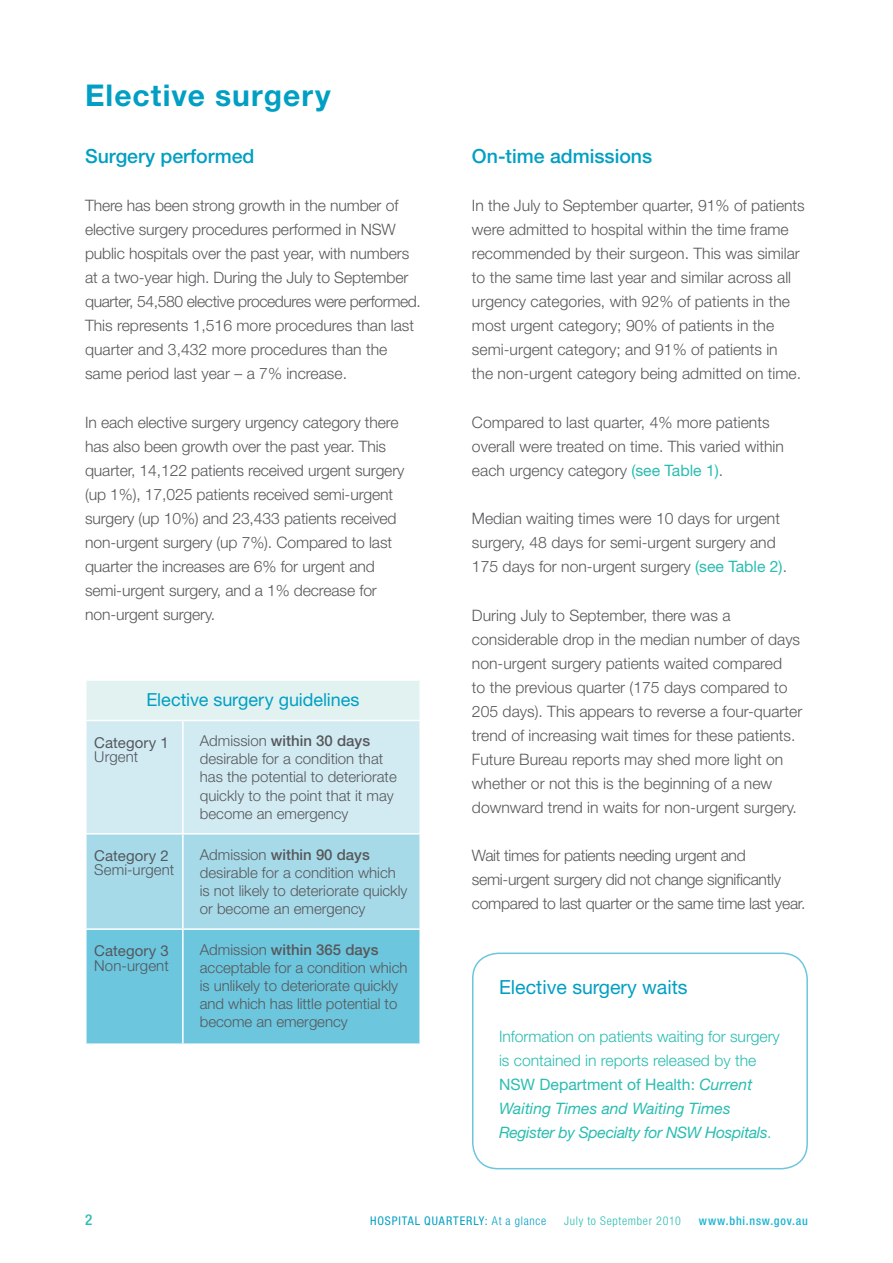
<style>
.page{position:relative;width:893px;height:1263px;background:#fff}
.page>*{position:absolute;margin:0;border:0;box-sizing:border-box;transform-origin:0 0}
.t1{font:700 30px "Helvetica Neue LT Std";letter-spacing:.035em;color:#009fc3}
.t2{font:500 19.5px "Helvetica Neue LT Std";color:#009fc3}
.t3{font:19.5px "Helvetica Neue LT Std";color:#009fc3}
.t4{font:18px "Helvetica Neue LT Std";letter-spacing:-.005em;color:#009fc3}
.t5{font:300 15.75px/24px "Helvetica Neue LT Std";color:#57585a}
.t6{font:300 15.75px/24px "Helvetica Neue LT Std";letter-spacing:-.005em;color:#2abdb1}
.t7{font:300 15.75px/24px "Helvetica Neue LT Std";letter-spacing:-.02em;color:#57585a}
.t8{font:300 15px/18px "Helvetica Neue LT Std";color:#57585a}
.t9{font:15px "Helvetica Neue LT Std";letter-spacing:.005em;color:#54585d}
.t10{font:300 15px "Helvetica Neue LT Std";letter-spacing:.005em;color:#54585d}
.t11{font:500 condensed 15px "Helvetica Neue LT Std";color:#2abdb1}
.t12{font:condensed 12px "Helvetica Neue LT Std";letter-spacing:.075em;color:#009fc3}
.t13{font:300 condensed 12px "Helvetica Neue LT Std";letter-spacing:.055em;color:#2abdb1}
.t14{font:500 condensed 12px "Helvetica Neue LT Std";letter-spacing:.065em;color:#1ab4d1}
.s1{font-weight:500}
.s2{font-weight:400;color:#2abdb1}
.s3{font-weight:400}
.s4{font-weight:400;font-style:italic}
.s5{font-weight:300}
</style>
<div class="page">
<div style="left:472px;top:952px;width:336px;height:217px;border:2px solid #6cc6de;border-radius:26px"></div>
<div style="left:86px;top:680px;width:334px;height:40px;background:#e1f2f1"></div>
<hr style="left:85px;top:679px;width:98px;height:2px;background:#fff">
<hr style="left:85px;top:681px;width:2px;height:39px;background:#fff">
<hr style="left:183px;top:679px;width:238px;height:2px;background:#fff">
<hr style="left:419px;top:681px;width:2px;height:39px;background:#fff">
<svg style="left:86px;top:721px;width:334px;height:323px;background:#a2d9e9"></svg>
<hr style="left:183px;top:1043px;width:238px;height:2px;background:#fff">
<p class="t1" style="left:85px;top:77px;width:247px">Elective surgery</p>
<p class="t2" style="left:85px;top:144px;width:171px">Surgery performed</p>
<p class="t5" style="left:85px;top:193px;width:337px">There has been strong growth in the number of elective surgery procedures performed in NSW public hospitals over the past year, with numbers at a two-year high. During the July to September quarter, 54,580 elective procedures were performed.<br>This represents 1,516 more procedures than last quarter and 3,432 more procedures than the same period last year – a 7% increase.</p>
<p class="t5" style="left:85px;top:410px;width:321px">In each elective surgery urgency category there has also been growth over the past year. This quarter, 14,122 patients received urgent surgery (up 1%), 17,025 patients received semi-urgent surgery (up 10%) and 23,433 patients received non-urgent surgery (up 7%). Compared to last quarter the increases are 6% for urgent and semi-urgent surgery, and a 1% decrease for non-urgent surgery.</p>
<p class="t4" style="left:147px;top:688px;width:214px">Elective surgery guidelines</p>
<p class="t9" style="left:94px;top:733px;width:76px">Category 1</p>
<p class="t10" style="left:94px;top:747px;width:45px">Urgent</p>
<p class="t8" style="left:200px;top:732px;width:198px">Admission <span class="s1">within 30 days </span>desirable for a condition that has the potential to deteriorate quickly to the point that it may become an emergency</p>
<p class="t9" style="left:94px;top:847px;width:76px">Category 2</p>
<p class="t10" style="left:94px;top:861px;width:82px">Semi-urgent</p>
<p class="t9" style="left:94px;top:942px;width:76px">Category 3</p>
<p class="t10" style="left:94px;top:956px;width:76px">Non-urgent</p>
<p class="t8" style="left:200px;top:845px;width:209px">Admission <span class="s1">within 90 days </span>desirable for a condition which is not likely to deteriorate quickly or become an emergency</p>
<p class="t8" style="left:200px;top:940px;width:209px">Admission <span class="s1">within 365 days </span>acceptable for a condition which is unlikely to deteriorate quickly and which has little potential to become an emergency</p>
<p class="t2" style="left:472px;top:144px;width:182px">On-time admissions</p>
<p class="t5" style="left:472px;top:193px;width:334px">In the July to September quarter, 91% of patients were admitted to hospital within the time frame recommended by their surgeon. This was similar to the same time last year and similar across all urgency categories, with 92% of patients in the most urgent category; 90% of patients in the semi-urgent category; and 91% of patients in<br>the non-urgent category being admitted on time.</p>
<p class="t5" style="left:472px;top:410px;width:313px">Compared to last quarter, 4% more patients overall were treated on time. This varied within each urgency category <span class="s2">(see Table 1)</span>.</p>
<p class="t5" style="left:472px;top:506px;width:317px">Median waiting times were 10 days for urgent surgery, 48 days for semi-urgent surgery and<br>175 days for non-urgent surgery <span class="s2">(see Table 2)</span>.</p>
<p class="t5" style="left:472px;top:603px;width:332px">During July to September, there was a considerable drop in the median number of days non-urgent surgery patients waited compared<br>to the previous quarter (175 days compared to 205 days). This appears to reverse a four-quarter trend of increasing wait times for these patients.<br>Future Bureau reports may shed more light on whether or not this is the beginning of a new downward trend in waits for non-urgent surgery.</p>
<p class="t7" style="left:472px;top:843px;width:335px">Wait times for patients needing urgent and semi-urgent surgery did not change significantly compared to last quarter or the same time last year.</p>
<p class="t3" style="left:499px;top:975px;width:190px">Elective surgery waits</p>
<p class="t6" style="left:499px;top:1023px;width:282px">Information on patients waiting for surgery is contained in reports released by the <span class="s3">NSW Department of Health:</span> <span class="s4">Current Waiting Times and Waiting Times Register by Specialty for NSW Hospitals</span>.</p>
<p class="t11" style="left:85px;top:1211px;width:9px">2</p>
<p class="t12" style="left:370px;top:1214px;width:178px">HOSPITAL QUARTERLY: <span class="s5">At a glance</span></p>
<p class="t13" style="left:564px;top:1214px;width:118px">July to September 2010</p>
<p class="t14" style="left:699px;top:1214px;width:110px">www.bhi.nsw.gov.au</p>
</div>
